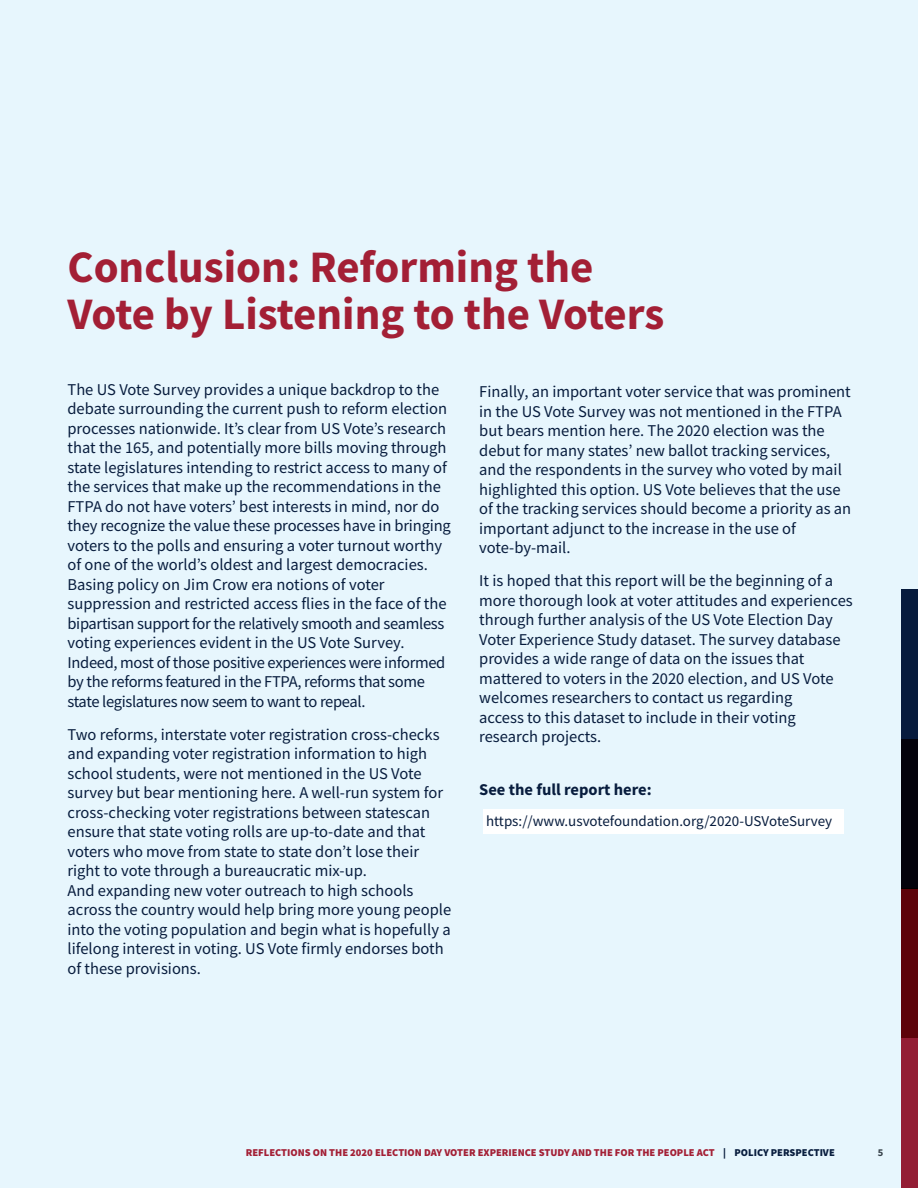
<style>
.page{position:relative;width:918px;height:1188px;background:#e7f6fd}
.page>*{position:absolute;margin:0;border:0;box-sizing:border-box;transform-origin:0 0}
.t1{font:700 45px/46.5px "Source Sans Pro";color:#a31f35}
.t2{font:16.5px/19.5px "Source Sans Pro";color:#081d3e}
.t3{font:700 16.5px "Source Sans Pro";color:#081d3e}
.t4{font:15px "Source Sans Pro";color:#081d3e}
.t5{font:900 10.5px "Source Sans Pro";color:#a31f35}
.t6{font:700 10.5px "Source Sans Pro";color:#37424a}
.s1{color:#081d3e}
</style>
<div class="page">
<div style="left:901px;top:589px;width:17px;height:150px;background:#081d3e"></div>
<div style="left:901px;top:739px;width:17px;height:150px;background:#04030c"></div>
<div style="left:901px;top:1038px;width:17px;height:150px;background:#931d34"></div>
<div style="left:901px;top:888px;width:17px;height:150px;background:#5d030a"></div>
<div style="left:483px;top:809px;width:361px;height:25px;background:#fff"></div>
<p class="t1" style="left:68px;top:243px;width:598px">Conclusion: Reforming the<br>Vote by Listening to the Voters</p>
<p class="t2" style="left:68px;top:379px;width:385px">The US Vote Survey provides a unique backdrop to the debate surrounding the current push to reform election processes nationwide. It’s clear from US Vote’s research that the 165, and potentially more bills moving through state legislatures intending to restrict access to many of the services that make up the recommendations in the FTPA do not have voters’ best interests in mind, nor do they recognize the value these processes have in bringing voters to the polls and ensuring a voter turnout worthy of one of the world’s oldest and largest democracies.<br>Basing policy on Jim Crow era notions of voter suppression and restricted access flies in the face of the bipartisan support for the relatively smooth and seamless voting experiences evident in the US Vote Survey.<br>Indeed, most of those positive experiences were informed by the reforms featured in the FTPA, reforms that some state legislatures now seem to want to repeal.</p>
<p class="t2" style="left:68px;top:724px;width:385px">Two reforms, interstate voter registration cross-checks and expanding voter registration information to high school students, were not mentioned in the US Vote survey but bear mentioning here. A well-run system for cross-checking voter registrations between statescan ensure that state voting rolls are up-to-date and that voters who move from state to state don’t lose their right to vote through a bureaucratic mix-up.<br>And expanding new voter outreach to high schools across the country would help bring more young people into the voting population and begin what is hopefully a lifelong interest in voting. US Vote firmly endorses both of these provisions.</p>
<p class="t2" style="left:479px;top:382px;width:374px">Finally, an important voter service that was prominent in the US Vote Survey was not mentioned in the FTPA but bears mention here. The 2020 election was the debut for many states’ new ballot tracking services, and the respondents in the survey who voted by mail highlighted this option. US Vote believes that the use of the tracking services should become a priority as an important adjunct to the increase in the use of vote-by-mail.</p>
<p class="t2" style="left:479px;top:571px;width:375px">It is hoped that this report will be the beginning of a more thorough look at voter attitudes and experiences through further analysis of the US Vote Election Day Voter Experience Study dataset. The survey database provides a wide range of data on the issues that mattered to voters in the 2020 election, and US Vote welcomes researchers to contact us regarding<br>access to this dataset to include in their voting research projects.</p>
<p class="t3" style="left:479px;top:778px;width:174px">See the full report here:</p>
<p class="t4" style="left:486px;top:812px;width:348px">https://www.usvotefoundation.org/2020-USVoteSurvey</p>
<p class="t5" style="left:246px;top:1146px;width:591px">REFLECTIONS ON THE 2020 ELECTION DAY VOTER EXPERIENCE STUDY AND THE FOR THE PEOPLE ACT <span class="s1">| POLICY PERSPECTIVE</span></p>
<p class="t6" style="left:878px;top:1146px;width:7px">5</p>
</div>
